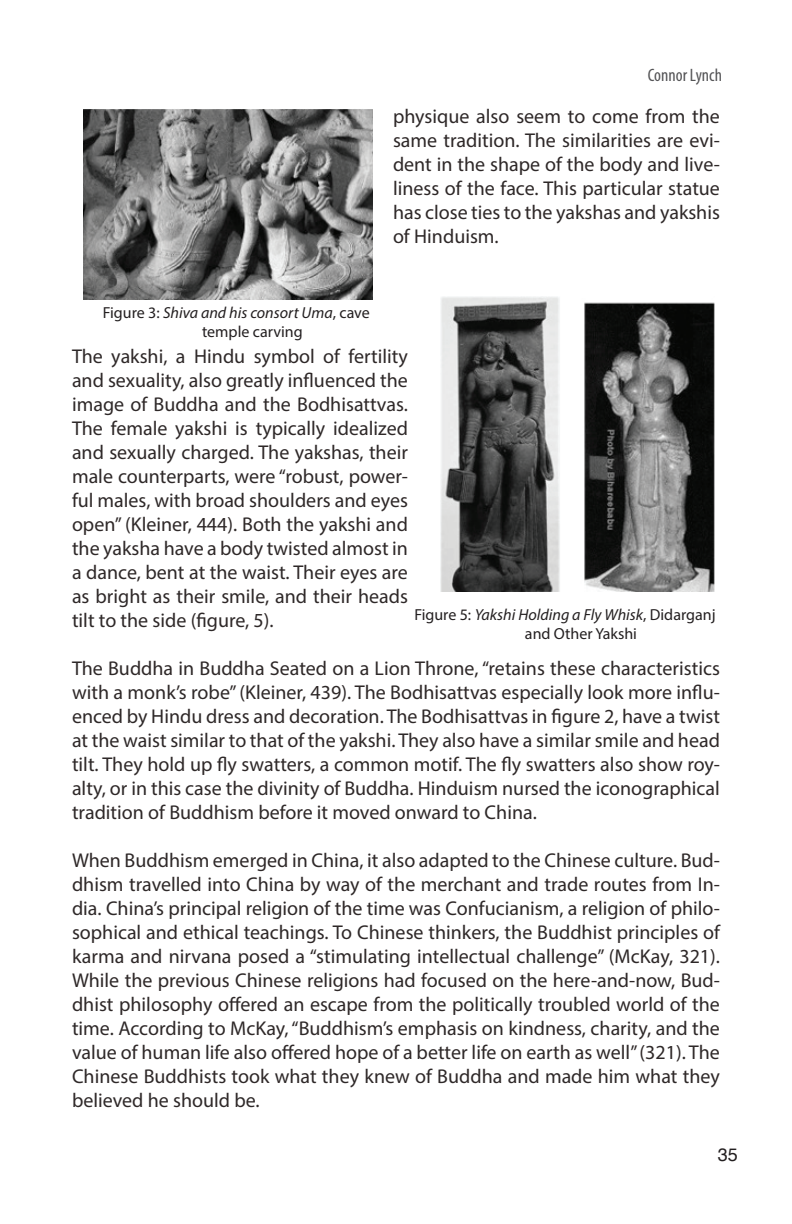
<style>
.page{position:relative;width:792px;height:1224px;background:#fff}
.page>*{position:absolute;margin:0;border:0;box-sizing:border-box;transform-origin:0 0}
.t1{font:20px/24px "Myriad Pro";color:#2e2828;text-align:justify}
.t2{font:condensed 18px "Myriad Pro";color:#535355}
.t3{font:18px "Helvetica";color:#231f20}
.t4{font:16px/19.2px "Myriad Pro";color:#231f20}
.s1{font-style:italic}
</style>
<div class="page">
<img style="left:84px;top:109px;width:288px;height:191px">
<img style="left:441px;top:297px;width:273px;height:295px">
<p class="t2" style="left:648px;top:64px;width:76px">Connor Lynch</p>
<p class="t1" style="left:393px;top:104px;width:329px">physique also seem to come from the same tradition. The similarities are evi&shy;dent in the shape of the body and live&shy;liness of the face. This particular statue has close ties to the yakshas and yakshis of Hinduism.</p>
<p class="t4" style="left:202px;top:302px;width:169px;text-indent:-99px">Figure 3: <span class="s1">Shiva and his consort Uma</span>, cave temple carving</p>
<p class="t1" style="left:72px;top:344px;width:338px">The yakshi, a Hindu symbol of fertility and sexuality, also greatly influenced the image of Buddha and the Bodhisattvas.<br>The female yakshi is typically idealized and sexually charged. The yakshas, their male counterparts, were “robust, power&shy;ful males, with broad shoulders and eyes open” (Kleiner, 444). Both the yakshi and the yaksha have a body twisted almost in a dance, bent at the waist. Their eyes are as bright as their smile, and their heads tilt to the side (figure, 5).</p>
<p class="t1" style="left:72px;top:656px;width:650px">The Buddha in Buddha Seated on a Lion Throne, “retains these characteristics with a monk’s robe” (Kleiner, 439). The Bodhisattvas especially look more influ&shy;enced by Hindu dress and decoration. The Bodhisattvas in figure 2, have a twist at the waist similar to that of the yakshi. They also have a similar smile and head tilt. They hold up fly swatters, a common motif. The fly swatters also show roy&shy;alty, or in this case the divinity of Buddha. Hinduism nursed the iconographical tradition of Buddhism before it moved onward to China.</p>
<p class="t1" style="left:72px;top:848px;width:650px">When Buddhism emerged in China, it also adapted to the Chinese culture. Bud&shy;dhism travelled into China by way of the merchant and trade routes from In&shy;dia. China’s principal religion of the time was Confucianism, a religion of philo&shy;sophical and ethical teachings. To Chinese thinkers, the Buddhist principles of karma and nirvana posed a “stimulating intellectual challenge” (McKay, 321).<br>While the previous Chinese religions had focused on the here-and-now, Bud&shy;dhist philosophy offered an escape from the politically troubled world of the time. According to McKay, “Buddhism’s emphasis on kindness, charity, and the value of human life also offered hope of a better life on earth as well” (321). The Chinese Buddhists took what they knew of Buddha and made him what they believed he should be.</p>
<p class="t4" style="left:525px;top:605px;width:192px;text-indent:-111px">Figure 5: <span class="s1">Yakshi Holding a Fly Whisk</span>, Didarganj and Other Yakshi</p>
<p class="t3" style="left:718px;top:1147px;width:22px">35</p>
</div>
